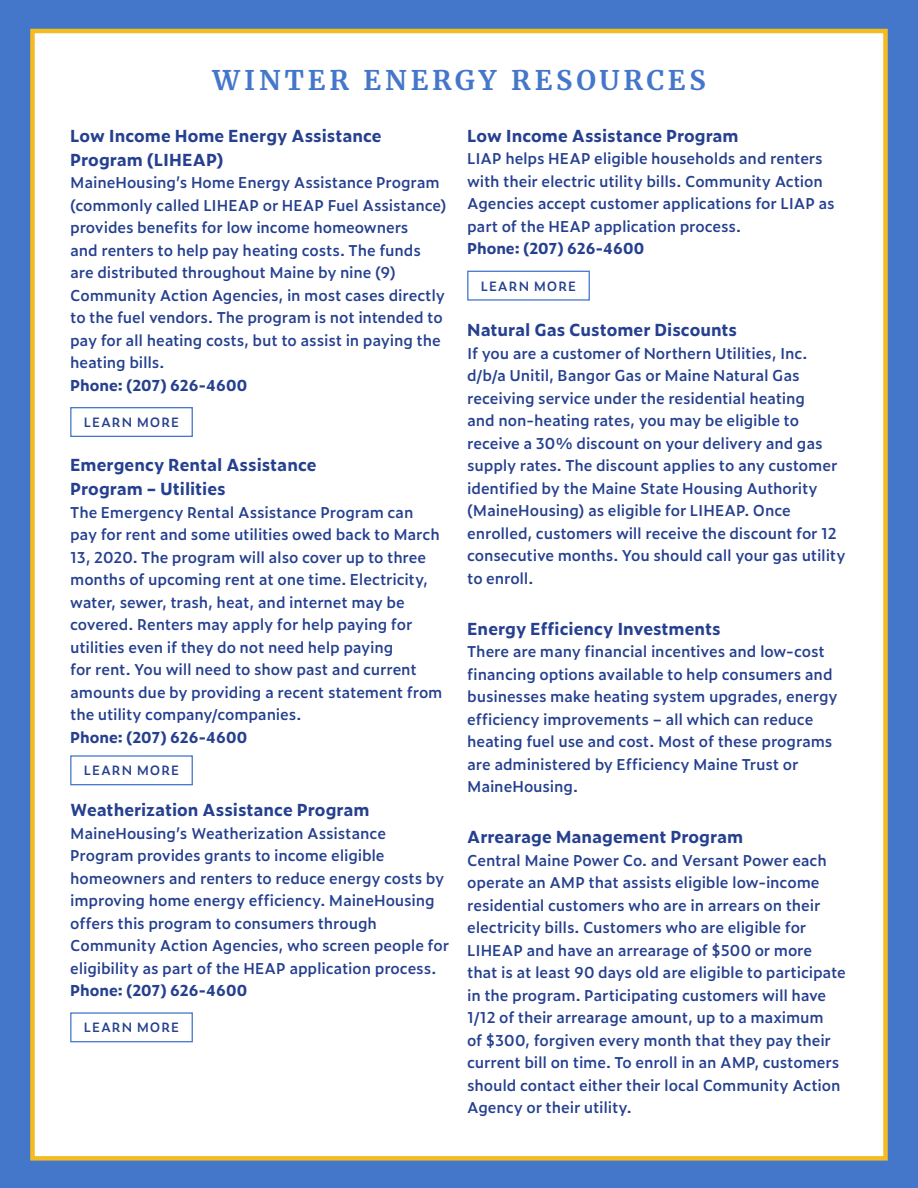
<style>
.page{position:relative;width:918px;height:1188px;background:#fff}
.page>*{position:absolute;margin:0;border:0;box-sizing:border-box;transform-origin:0 0}
.t1{font:700 27px "Merriweather";letter-spacing:.145em;color:#4477c9}
.t2{font:700 16.5px/24px "Zeitung Micro Pro";color:#25408f}
.t3{font:600 15px/22.5px "Zeitung Micro Pro";letter-spacing:-.01em;color:#25408f}
.t4{font:700 15px "Zeitung Micro Pro";letter-spacing:-.005em;color:#25408f}
.t5{font:600 12.9px "Zeitung Micro Pro";letter-spacing:.075em;color:#25408f}
</style>
<div class="page">
<div style="left:0;top:1px;width:918px;height:1187px;background:#4477c9"></div>
<div style="left:30px;top:29px;width:858px;height:1132px;background:#fff;border:4px solid #f5bc21"></div>
<div style="left:70px;top:407px;width:123px;height:30px;border:1px solid #4477c9"></div>
<div style="left:70px;top:755px;width:123px;height:30px;border:1px solid #4477c9"></div>
<div style="left:70px;top:1012px;width:123px;height:30px;border:1px solid #4477c9"></div>
<div style="left:467px;top:271px;width:123px;height:30px;border:1px solid #4477c9"></div>
<h1 class="t1" style="left:212px;top:62px;width:495px">WINTER ENERGY RESOURCES</h1>
<p class="t2" style="left:70px;top:123px;width:313px">Low Income Home Energy Assistance<br>Program (LIHEAP)</p>
<p class="t3" style="left:70px;top:171px;width:378px">MaineHousing’s Home Energy Assistance Program (commonly called LIHEAP or HEAP Fuel Assistance) provides benefits for low income homeowners<br>and renters to help pay heating costs. The funds are distributed throughout Maine by nine (9)<br>Community Action Agencies, in most cases directly to the fuel vendors. The program is not intended to pay for all heating costs, but to assist in paying the heating bills.</p>
<p class="t4" style="left:70px;top:374px;width:178px">Phone: (207) 626-4600</p>
<p class="t5" style="left:84px;top:412px;width:97px">LEARN MORE</p>
<p class="t2" style="left:70px;top:452px;width:248px">Emergency Rental Assistance<br>Program – Utilities</p>
<p class="t3" style="left:70px;top:500px;width:374px">The Emergency Rental Assistance Program can pay for rent and some utilities owed back to March 13, 2020. The program will also cover up to three months of upcoming rent at one time. Electricity, water, sewer, trash, heat, and internet may be covered. Renters may apply for help paying for utilities even if they do not need help paying<br>for rent. You will need to show past and current amounts due by providing a recent statement from the utility company/companies.</p>
<p class="t4" style="left:70px;top:725px;width:178px">Phone: (207) 626-4600</p>
<p class="t5" style="left:84px;top:761px;width:97px">LEARN MORE</p>
<p class="t2" style="left:70px;top:797px;width:301px">Weatherization Assistance Program</p>
<p class="t3" style="left:70px;top:821px;width:380px">MaineHousing’s Weatherization Assistance Program provides grants to income eligible homeowners and renters to reduce energy costs by improving home energy efficiency. MaineHousing offers this program to consumers through Community Action Agencies, who screen people for eligibility as part of the HEAP application process.</p>
<p class="t4" style="left:70px;top:979px;width:178px">Phone: (207) 626-4600</p>
<p class="t5" style="left:84px;top:1018px;width:97px">LEARN MORE</p>
<p class="t2" style="left:467px;top:123px;width:273px">Low Income Assistance Program</p>
<p class="t3" style="left:467px;top:147px;width:369px">LIAP helps HEAP eligible households and renters with their electric utility bills. Community Action Agencies accept customer applications for LIAP as part of the HEAP application process.</p>
<p class="t4" style="left:467px;top:237px;width:178px">Phone: (207) 626-4600</p>
<p class="t5" style="left:481px;top:276px;width:97px">LEARN MORE</p>
<p class="t2" style="left:467px;top:317px;width:272px">Natural Gas Customer Discounts</p>
<p class="t3" style="left:467px;top:341px;width:380px">If you are a customer of Northern Utilities, Inc. d/b/a Unitil, Bangor Gas or Maine Natural Gas receiving service under the residential heating<br>and non-heating rates, you may be eligible to receive a 30% discount on your delivery and gas supply rates. The discount applies to any customer identified by the Maine State Housing Authority (MaineHousing) as eligible for LIHEAP. Once enrolled, customers will receive the discount for 12 consecutive months. You should call your gas utility to enroll.</p>
<p class="t2" style="left:467px;top:616px;width:255px">Energy Efficiency Investments</p>
<p class="t3" style="left:467px;top:640px;width:372px">There are many financial incentives and low-cost financing options available to help consumers and businesses make heating system upgrades, energy efficiency improvements – all which can reduce heating fuel use and cost. Most of these programs are administered by Efficiency Maine Trust or MaineHousing.</p>
<p class="t2" style="left:467px;top:824px;width:277px">Arrearage Management Program</p>
<p class="t3" style="left:467px;top:848px;width:380px">Central Maine Power Co. and Versant Power each operate an AMP that assists eligible low-income residential customers who are in arrears on their electricity bills. Customers who are eligible for LIHEAP and have an arrearage of $500 or more that is at least 90 days old are eligible to participate in the program. Participating customers will have 1/12 of their arrearage amount, up to a maximum<br>of $300, forgiven every month that they pay their current bill on time. To enroll in an AMP, customers should contact either their local Community Action Agency or their utility.</p>
</div>
